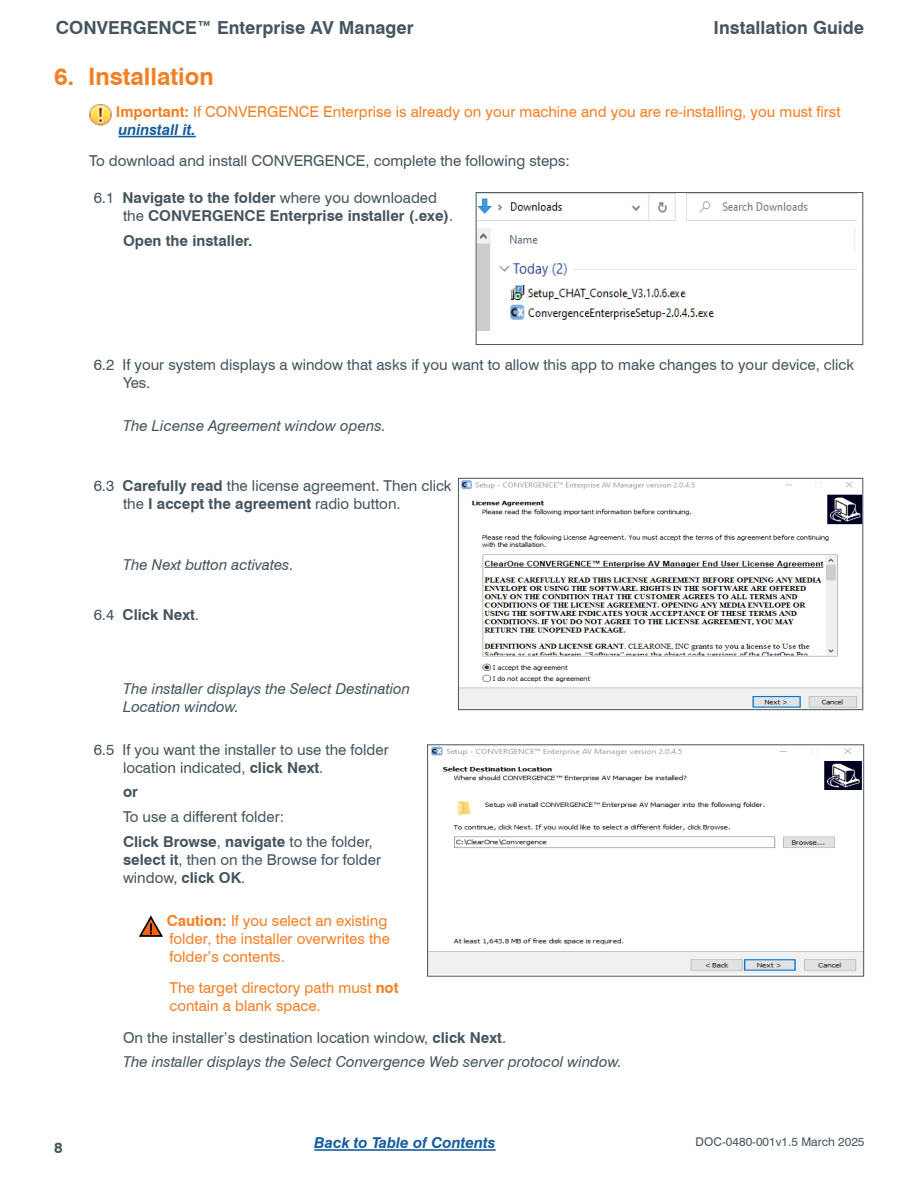
<style>
.page{position:relative;width:918px;height:1188px;background:#fff}
.page>*{position:absolute;margin:0;border:0;box-sizing:border-box;transform-origin:0 0}
.Parag_SectHead_Lvl_1{font:700 24px "Swiss 721 BT";color:#f48026}
.t1{font:700 18px "Swiss 721 BT";color:#45555f}
.Body_Copy_Indented_f{font:15px/18px "Swiss 721 BT";color:#45555f}
.Body_Note__Indented{font:15px/18px "Swiss 721 BT";color:#f48026}
.Parag_Indented_strai{font:italic 15px/18px "Swiss 721 BT";color:#45555f}
.Parag_Indented_strai-2{font:15px/18px "Swiss 721 BT";color:#45555f}
.Body_Copy_Indented_f-2{font:700 15px/18px "Swiss 721 BT";color:#45555f}
.Body_Copy_Indented{font:15px "Swiss 721 BT";color:#45555f}
.t2{font:italic 700 15px "Swiss 721 BT";color:#175d9e}
.Parag_Indented_strai-3{font:700 15px "Swiss 721 BT";color:#45555f}
.t3{font:12px "Swiss 721 BT";color:#45555f}
.s1{font-weight:700}
.s2{font-weight:700;font-style:italic;color:#175d9e}
.s3{font-weight:400}
</style>
<div class="page">
<hr style="left:314px;top:1149px;width:182px;height:2px;background:#175d9e">
<hr style="left:118px;top:136px;width:78px;height:1px;background:#175d9e">
<img style="left:90px;top:104px;width:22px;height:22px">
<img style="left:140px;top:915px;width:22px;height:21px">
<img style="left:478px;top:194px;width:378px;height:136px">
<div style="left:476px;top:192px;width:387px;height:153px;border:1px solid #45555f"></div>
<img style="left:460px;top:480px;width:401px;height:228px">
<div style="left:458px;top:478px;width:405px;height:232px;border:1px solid #45555f"></div>
<img style="left:429px;top:746px;width:433px;height:228px">
<div style="left:427px;top:744px;width:437px;height:233px;border:1px solid #45555f"></div>
<p class="t1" style="left:56px;top:17px;width:359px">CONVERGENCE™ Enterprise AV Manager</p>
<p class="t1" style="left:714px;top:17px;width:152px">Installation Guide</p>
<p class="Parag_SectHead_Lvl_1" style="left:54px;top:62px;width:161px">6. Installation</p>
<p class="Body_Note__Indented" style="left:116px;top:103px;width:726px"><span class="s1">Important:</span> If CONVERGENCE Enterprise is already on your machine and you are re-installing, you must first <span class="s2">uninstall it.</span></p>
<p class="Body_Copy_Indented" style="left:89px;top:152px;width:482px">To download and install CONVERGENCE, complete the following steps:</p>
<p class="Body_Copy_Indented_f-2" style="left:123px;top:189px;width:332px;text-indent:-29px"><span class="s3">6.1</span> Navigate to the folder <span class="s3">where you downloaded the</span> CONVERGENCE Enterprise installer (.exe)<span class="s3">.</span></p>
<p class="Body_Copy_Indented_f-2" style="left:123px;top:232px;width:131px">Open the installer.</p>
<p class="Body_Copy_Indented_f" style="left:123px;top:355px;width:733px;text-indent:-29px">6.2 If your system displays a window that asks if you want to allow this app to make changes to your device, click<br>Yes.</p>
<p class="Parag_Indented_strai" style="left:123px;top:416px;width:264px">The License Agreement window opens.</p>
<p class="Body_Copy_Indented_f" style="left:123px;top:477px;width:330px;text-indent:-29px">6.3 <span class="s1">Carefully read</span> the license agreement. Then click the <span class="s1">I accept the agreement</span> radio button.</p>
<p class="Parag_Indented_strai" style="left:123px;top:556px;width:172px">The Next button activates.</p>
<p class="Body_Copy_Indented_f-2" style="left:94px;top:605px;width:107px"><span class="s3">6.4</span> Click Next<span class="s3">.</span></p>
<p class="Body_Copy_Indented_f-2" style="left:54px;top:1139px;width:10px">8</p>
<p class="Parag_Indented_strai" style="left:123px;top:679px;width:289px">The installer displays the Select Destination<br>Location window.</p>
<p class="Body_Copy_Indented_f" style="left:123px;top:740px;width:267px;text-indent:-29px">6.5 If you want the installer to use the folder location indicated, <span class="s1">click Next</span>.</p>
<p class="Parag_Indented_strai-3" style="left:123px;top:783px;width:16px">or</p>
<p class="Parag_Indented_strai-2" style="left:123px;top:808px;width:163px">To use a different folder:</p>
<p class="Parag_Indented_strai-2" style="left:123px;top:832px;width:260px"><span class="s1">Click Browse</span>, <span class="s1">navigate</span> to the folder, <span class="s1">select it</span>, then on the Browse for folder window, <span class="s1">click OK</span>.</p>
<p class="Body_Note__Indented" style="left:167px;top:911px;width:225px"><span class="s1">Caution:</span> If you select an existing folder, the installer overwrites the folder’s contents.</p>
<p class="Body_Note__Indented" style="left:170px;top:979px;width:231px">The target directory path must <span class="s1">not </span>contain a blank space.</p>
<p class="Parag_Indented_strai-2" style="left:123px;top:1028px;width:385px">On the installer’s destination location window, <span class="s1">click Next</span>.</p>
<p class="Parag_Indented_strai" style="left:123px;top:1053px;width:500px">The installer displays the Select Convergence Web server protocol window.</p>
<p class="t2" style="left:314px;top:1134px;width:183px">Back to Table of Contents</p>
<p class="t3" style="left:696px;top:1135px;width:170px">DOC-0480-001v1.5 March 2025</p>
</div>
